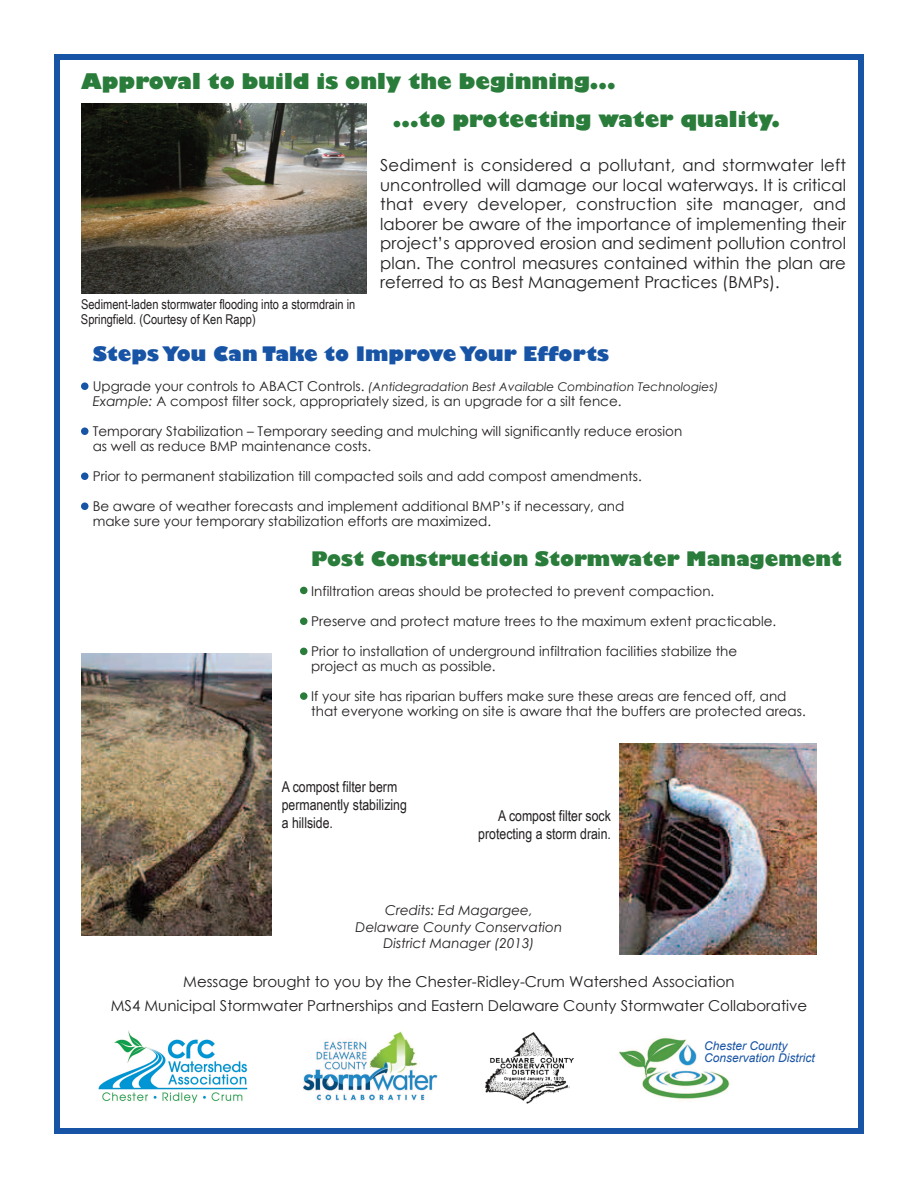
<style>
.page{position:relative;width:918px;height:1188px;background:#fff}
.page>*{position:absolute;margin:0;border:0;box-sizing:border-box;transform-origin:0 0}
.t1{font:800 21px/37.5px "Gill Sans";color:#297c3a}
.t2{font:800 19.5px "Gill Sans";color:#297c3a}
.t3{font:800 19.5px "Gill Sans";color:#1854a5}
.t4{font:16.5px/19.5px "Century Gothic";color:#231f20;text-align:justify}
.t5{font:15px/24px "Century Gothic";color:#231f20;text-align:center}
.t6{font:15px/18px "Arial Narrow";color:#231f20;text-align:right}
.t7{font:13.5px/15px "Century Gothic";color:#231f20}
.t8{font:13.5px/15px "Arial Narrow";color:#231f20}
.t9{font:italic 13.5px/16.5px "Century Gothic";color:#231f20;text-align:center}
.t10{font:italic 12px "Century Gothic";color:#231f20}
.t11{font:italic 12px/12px "Arial";color:#1854a5}
.s1{font-style:normal;font-size:13.5px}
.s2{font-style:italic}
</style>
<div class="page">
<div style="left:54px;top:54px;width:810px;height:1080px;border:6px solid #1854a5"></div>
<img style="left:81px;top:654px;width:191px;height:282px">
<img style="left:619px;top:743px;width:198px;height:212px">
<img style="left:81px;top:104px;width:286px;height:190px">
<img style="left:485px;top:1032px;width:89px;height:72px">
<img style="left:618px;top:1036px;width:113px;height:64px">
<img style="left:303px;top:1030px;width:135px;height:71px">
<img style="left:98px;top:1030px;width:150px;height:74px">
<div style="left:81px;top:382px;width:8px;height:8px;background:#1854a5;border-radius:50%"></div>
<div style="left:81px;top:427px;width:8px;height:8px;background:#1854a5;border-radius:50%"></div>
<div style="left:81px;top:472px;width:8px;height:8px;background:#1854a5;border-radius:50%"></div>
<div style="left:81px;top:502px;width:8px;height:8px;background:#1854a5;border-radius:50%"></div>
<div style="left:300px;top:587px;width:8px;height:7px;background:#297c3a;border-radius:50%"></div>
<div style="left:300px;top:617px;width:8px;height:8px;background:#297c3a;border-radius:50%"></div>
<div style="left:300px;top:648px;width:8px;height:7px;background:#297c3a;border-radius:50%"></div>
<div style="left:300px;top:692px;width:8px;height:8px;background:#297c3a;border-radius:50%"></div>
<h1 class="t1" style="left:393px;top:63px;width:389px;text-indent:-312px">Approval to build is only the beginning...<br>...to protecting water quality.</h1>
<p class="t8" style="left:81px;top:297px;width:276px">Sediment-laden stormwater flooding into a stormdrain in<br>Springfield. (Courtesy of Ken Rapp)</p>
<p class="t4" style="left:380px;top:155px;width:467px">Sediment is considered a pollutant, and stormwater left uncontrolled will damage our local waterways. It is critical that every developer, construction site manager, and laborer be aware of the importance of implementing their project’s approved erosion and sediment pollution control plan. The control measures contained within the plan are referred to as Best Management Practices (BMPs).</p>
<h2 class="t3" style="left:93px;top:342px;width:518px">Steps You Can Take to Improve Your Efforts</h2>
<p class="t10" style="left:93px;top:379px;width:627px"><span class="s1">Upgrade your controls to ABACT Controls.</span> (Antidegradation Best Available Combination Technologies)</p>
<p class="t7" style="left:93px;top:393px;width:530px"><span class="s2">Example:</span> A compost filter sock, appropriately sized, is an upgrade for a silt fence.</p>
<p class="t7" style="left:93px;top:423px;width:591px">Temporary Stabilization – Temporary seeding and mulching will significantly reduce erosion as well as reduce BMP maintenance costs.</p>
<p class="t7" style="left:93px;top:468px;width:551px">Prior to permanent stabilization till compacted soils and add compost amendments.</p>
<p class="t7" style="left:93px;top:498px;width:533px">Be aware of weather forecasts and implement additional BMP’s if necessary, and make sure your temporary stabilization efforts are maximized.</p>
<h2 class="t2" style="left:311px;top:546px;width:532px">Post Construction Stormwater Management</h2>
<p class="t7" style="left:311px;top:583px;width:405px">Infiltration areas should be protected to prevent compaction.</p>
<p class="t7" style="left:311px;top:613px;width:467px">Preserve and protect mature trees to the maximum extent practicable.</p>
<p class="t7" style="left:311px;top:643px;width:428px">Prior to installation of underground infiltration facilities stabilize the project as much as possible.</p>
<p class="t7" style="left:311px;top:688px;width:496px">If your site has riparian buffers make sure these areas are fenced off, and that everyone working on site is aware that the buffers are protected areas.</p>
<p class="t6" style="left:282px;top:778px;width:127px;text-align:left">A compost filter berm permanently stabilizing a hillside.</p>
<p class="t6" style="left:478px;top:806px;width:134px">A compost filter sock protecting a storm drain.</p>
<p class="t9" style="left:356px;top:902px;width:208px">Credits: Ed Magargee,<br>Delaware County Conservation<br>District Manager (2013)</p>
<p class="t5" style="left:111px;top:969px;width:698px">Message brought to you by the Chester-Ridley-Crum Watershed Association<br>MS4 Municipal Stormwater Partnerships and Eastern Delaware County Stormwater Collaborative</p>
<p class="t11" style="left:704px;top:1040px;width:112px">Chester County<br>Conservation District</p>
</div>
